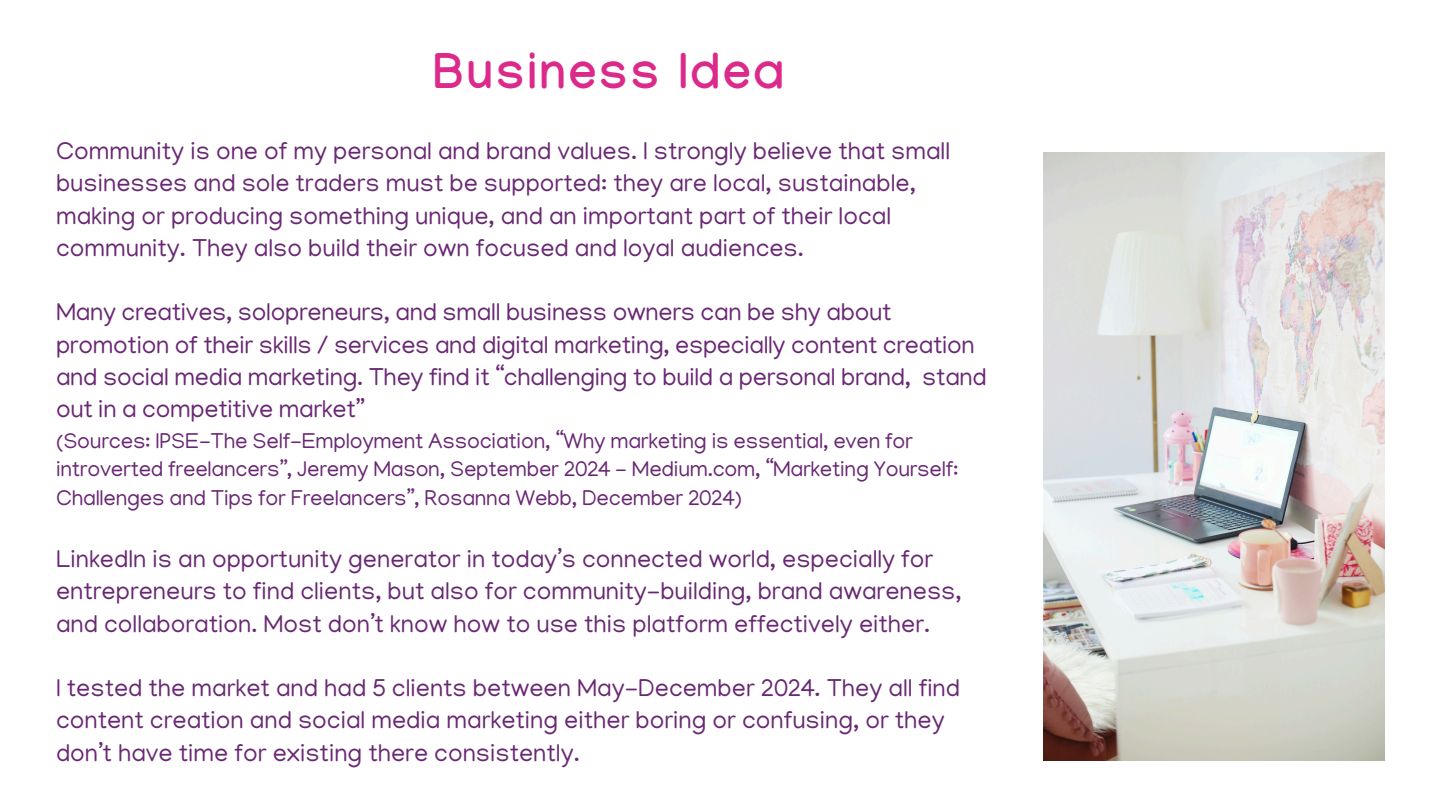
<style>
.page{position:relative;width:1440px;height:810px;background:#fff}
.page>*{position:absolute;margin:0;border:0;box-sizing:border-box;transform-origin:0 0}
.t1{font:700 50px "Manjari";letter-spacing:.055em;color:#db2a8a}
.t2{font:25px/32.2px "Manjari";color:#692873}
.t3{font:22px/28.5px "Manjari";letter-spacing:-.01em;color:#692873}
</style>
<div class="page">
<img style="left:1043px;top:153px;width:341px;height:607px">
<p class="t1" style="left:433px;top:52px;width:353px">Business Idea</p>
<h1 class="t2" style="left:56px;top:138px;width:896px">Community is one of my personal and brand values. I strongly believe that small businesses and sole traders must be supported: they are local, sustainable, making or producing something unique, and an important part of their local community. They also build their own focused and loyal audiences.</h1>
<p class="t2" style="left:56px;top:300px;width:932px">Many creatives, solopreneurs, and small business owners can be shy about promotion of their skills / services and digital marketing, especially content creation and social media marketing. They find it “challenging to build a personal brand, stand out in a competitive market”</p>
<p class="t3" style="left:56px;top:430px;width:904px">(Sources: IPSE-The Self-Employment Association, “Why marketing is essential, even for introverted freelancers”, Jeremy Mason, September 2024 - Medium.com, “Marketing Yourself:<br>Challenges and Tips for Freelancers”, Rosanna Webb, December 2024)</p>
<p class="t2" style="left:56px;top:546px;width:907px">LinkedIn is an opportunity generator in today’s connected world, especially for entrepreneurs to find clients, but also for community-building, brand awareness, and collaboration. Most don’t know how to use this platform effectively either.</p>
<p class="t2" style="left:56px;top:675px;width:906px">I tested the market and had 5 clients between May-December 2024. They all find content creation and social media marketing either boring or confusing, or they don’t have time for existing there consistently.</p>
</div>
